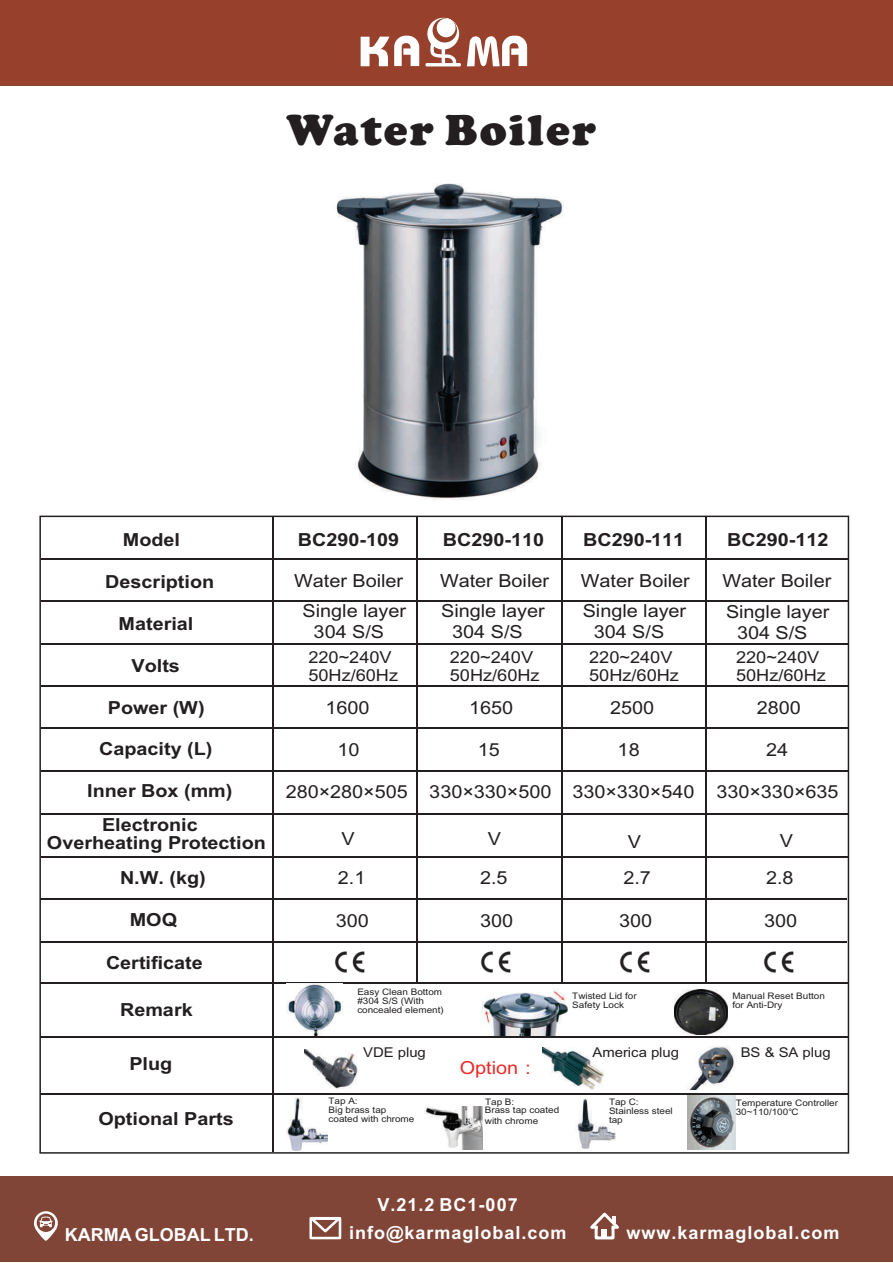
<style>
.page{position:relative;width:893px;height:1263px;background:#fff}
.page>*{position:absolute;margin:0;border:0;box-sizing:border-box;transform-origin:0 0}
.t1{font:900 45px "Cooper";letter-spacing:.05em;color:#231f20}
.t2{font:18px/21px "Arial Unicode MS";color:#231f20;scale:1.1 1}
.t3{font:700 18px/18px "Arial Unicode MS";color:#231f20;scale:1.1 1}
.t4{font:700 18px "Arial Unicode MS";letter-spacing:.055em;color:#fff}
.t5{font:700 18px "Arial Unicode MS";color:#fff}
.t6{font:18px "Arial Unicode MS";color:#ee2724;scale:1.1 1}
.t7{font:16.5px/18px "Arial Unicode MS";color:#231f20;scale:1.1 1}
.t8{font:13.5px "Arial Unicode MS";color:#231f20;scale:1.1 1}
.t9{font:9px/9px "Arial Unicode MS";color:#231f20;scale:1.1 1}
</style>
<div class="page">
<img style="left:336px;top:183px;width:228px;height:317px">
<svg style="left:39px;top:516px;width:810px;height:638px"></svg>
<hr style="left:41px;top:982px;width:807px;height:2px;background:#231f20">
<hr style="left:41px;top:1036px;width:807px;height:2px;background:#231f20">
<hr style="left:41px;top:1093px;width:807px;height:1px;background:#231f20">
<hr style="left:272px;top:516px;width:1px;height:635px;background:#231f20">
<hr style="left:417px;top:516px;width:1px;height:466px;background:#231f20">
<hr style="left:561px;top:517px;width:1px;height:465px;background:#231f20">
<hr style="left:705px;top:517px;width:2px;height:465px;background:#231f20">
<hr style="left:41px;top:558px;width:806px;height:1px;background:#231f20">
<hr style="left:41px;top:600px;width:806px;height:2px;background:#231f20">
<hr style="left:41px;top:643px;width:806px;height:1px;background:#231f20">
<hr style="left:41px;top:685px;width:806px;height:2px;background:#231f20">
<hr style="left:41px;top:728px;width:806px;height:1px;background:#231f20">
<hr style="left:41px;top:770px;width:806px;height:2px;background:#231f20">
<hr style="left:41px;top:813px;width:806px;height:1px;background:#231f20">
<hr style="left:41px;top:856px;width:806px;height:2px;background:#231f20">
<hr style="left:40px;top:898px;width:806px;height:2px;background:#231f20">
<hr style="left:40px;top:941px;width:806px;height:1px;background:#231f20">
<img style="left:332px;top:949px;width:40px;height:28px">
<img style="left:478px;top:949px;width:40px;height:28px">
<img style="left:617px;top:949px;width:40px;height:28px">
<img style="left:761px;top:949px;width:40px;height:28px">
<img style="left:683px;top:1042px;width:59px;height:48px">
<img style="left:304px;top:1049px;width:55px;height:41px">
<img style="left:543px;top:1047px;width:62px;height:44px">
<img style="left:286px;top:985px;width:56px;height:51px">
<img style="left:286px;top:984px;width:56px;height:1px">
<img style="left:286px;top:1097px;width:42px;height:54px">
<img style="left:425px;top:1106px;width:58px;height:43px">
<img style="left:575px;top:1098px;width:42px;height:53px">
<img style="left:687px;top:1096px;width:48px;height:53px">
<img style="left:483px;top:984px;width:85px;height:52px">
<img style="left:674px;top:989px;width:54px;height:45px">
<div style="left:0;top:0;width:893px;height:85px;background:#97402c"></div>
<svg style="left:361px;top:18px;width:166px;height:49px"></svg>
<div style="left:437px;top:19px;width:18px;height:18px;background:#fff;border-radius:50%"></div>
<div style="left:0;top:1176px;width:893px;height:86px;background:#814537"></div>
<div style="left:309px;top:1217px;width:32px;height:22px;border:3px solid #fff"></div>
<svg style="left:309px;top:1217px;width:33px;height:18px"></svg>
<div style="left:595px;top:1226px;width:19px;height:13px;border:3px solid #fff"></div>
<svg style="left:590px;top:1212px;width:29px;height:19px"></svg>
<div style="left:601px;top:1229px;width:6px;height:8px;background:#fff"></div>
<svg style="left:34px;top:1211px;width:24px;height:30px"></svg>
<h1 class="t1" style="left:287px;top:104px;width:311px">Water Boiler</h1>
<h2 class="t3" style="left:123px;top:531px;width:54px">Model</h2>
<h2 class="t3" style="left:105px;top:573px;width:101px">Description</h2>
<h2 class="t3" style="left:119px;top:615px;width:70px">Material</h2>
<h2 class="t3" style="left:132px;top:657px;width:46px">Volts</h2>
<h2 class="t3" style="left:108px;top:699px;width:90px">Power (W)</h2>
<h2 class="t3" style="left:99px;top:741px;width:105px">Capacity (L)</h2>
<h2 class="t3" style="left:87px;top:782px;width:134px">Inner Box (mm)</h2>
<h2 class="t3" style="left:47px;top:816px;width:201px;text-indent:55px">Electronic<br>Overheating Protection</h2>
<h2 class="t3" style="left:120px;top:869px;width:79px">N.W. (kg)</h2>
<h2 class="t3" style="left:130px;top:911px;width:45px">MOQ</h2>
<h2 class="t3" style="left:106px;top:954px;width:90px">Certificate</h2>
<h2 class="t3" style="left:120px;top:1001px;width:68px">Remark</h2>
<h2 class="t3" style="left:129px;top:1055px;width:41px">Plug</h2>
<h2 class="t3" style="left:98px;top:1110px;width:125px">Optional Parts</h2>
<h2 class="t3" style="left:298px;top:531px;width:94px">BC290-109</h2>
<h2 class="t3" style="left:443px;top:531px;width:94px">BC290-110</h2>
<h2 class="t3" style="left:583px;top:531px;width:94px">BC290-111</h2>
<h2 class="t3" style="left:727px;top:531px;width:94px">BC290-112</h2>
<h2 class="t2" style="left:294px;top:569px;width:101px">Water Boiler</h2>
<h2 class="t2" style="left:440px;top:569px;width:101px">Water Boiler</h2>
<h2 class="t2" style="left:581px;top:569px;width:101px">Water Boiler</h2>
<h2 class="t2" style="left:722px;top:569px;width:101px">Water Boiler</h2>
<h2 class="t2" style="left:314px;top:599px;width:86px;text-indent:-11px">Single layer<br>304 S/S</h2>
<h2 class="t2" style="left:452px;top:599px;width:86px;text-indent:-11px">Single layer<br>304 S/S</h2>
<h2 class="t2" style="left:594px;top:599px;width:86px;text-indent:-11px">Single layer<br>304 S/S</h2>
<h2 class="t2" style="left:737px;top:600px;width:86px;text-indent:-11px">Single layer<br>304 S/S</h2>
<h3 class="t7" style="left:308px;top:647px;width:83px">220~240V<br>50Hz/60Hz</h3>
<h3 class="t7" style="left:450px;top:647px;width:83px">220~240V<br>50Hz/60Hz</h3>
<h3 class="t7" style="left:589px;top:647px;width:83px">220~240V<br>50Hz/60Hz</h3>
<h3 class="t7" style="left:736px;top:647px;width:83px">220~240V<br>50Hz/60Hz</h3>
<h2 class="t2" style="left:326px;top:696px;width:42px">1600</h2>
<h2 class="t2" style="left:469px;top:696px;width:42px">1650</h2>
<h2 class="t2" style="left:610px;top:696px;width:42px">2500</h2>
<h2 class="t2" style="left:757px;top:696px;width:42px">2800</h2>
<h2 class="t2" style="left:338px;top:738px;width:22px">10</h2>
<h2 class="t2" style="left:478px;top:738px;width:22px">15</h2>
<h2 class="t2" style="left:618px;top:738px;width:22px">18</h2>
<h2 class="t2" style="left:286px;top:780px;width:504px">280×280×505 330×330×500 330×330×540 330×330×635</h2>
<h2 class="t2" style="left:766px;top:738px;width:22px">24</h2>
<h2 class="t2" style="left:341px;top:827px;width:14px">V</h2>
<h2 class="t2" style="left:488px;top:827px;width:14px">V</h2>
<h2 class="t2" style="left:628px;top:830px;width:14px">V</h2>
<h2 class="t2" style="left:780px;top:829px;width:14px">V</h2>
<h2 class="t2" style="left:338px;top:866px;width:27px">2.1</h2>
<h2 class="t2" style="left:480px;top:866px;width:27px">2.5</h2>
<h2 class="t2" style="left:623px;top:866px;width:27px">2.7</h2>
<h2 class="t2" style="left:766px;top:866px;width:27px">2.8</h2>
<h2 class="t2" style="left:336px;top:909px;width:32px">300</h2>
<h2 class="t2" style="left:480px;top:909px;width:32px">300</h2>
<h2 class="t2" style="left:619px;top:909px;width:32px">300</h2>
<h2 class="t2" style="left:764px;top:909px;width:32px">300</h2>
<p class="t9" style="left:357px;top:987px;width:80px">Easy Clean Bottom #304 S/S (With concealed element)</p>
<p class="t9" style="left:572px;top:991px;width:60px">Twisted Lid for<br>Safety Lock</p>
<p class="t9" style="left:732px;top:991px;width:86px">Manual Reset Button for Anti-Dry</p>
<h3 class="t8" style="left:363px;top:1042px;width:59px">VDE plug</h3>
<h3 class="t8" style="left:592px;top:1043px;width:80px">America plug</h3>
<h3 class="t8" style="left:741px;top:1043px;width:83px">BS &amp; SA plug</h3>
<p class="t9" style="left:485px;top:1097px;width:69px">Tap B:<br>Brass tap coated</p>
<p class="t9" style="left:485px;top:1116px;width:50px">with chrome</p>
<h2 class="t6" style="left:460px;top:1055px;width:73px">Option：</h2>
<p class="t9" style="left:329px;top:1096px;width:80px">Tap A:<br>Big brass tap coated with chrome</p>
<p class="t9" style="left:609px;top:1097px;width:60px">Tap C:<br>Stainless steel tap</p>
<p class="t9" style="left:736px;top:1097px;width:95px">Temperature Controller<br>30~110/100℃</p>
<h2 class="t4" style="left:378px;top:1191px;width:142px">V.21.2 BC1-007</h2>
<h2 class="t5" style="left:65px;top:1221px;width:191px">KARMA GLOBAL LTD.</h2>
<h2 class="t4" style="left:349px;top:1220px;width:219px">info@karmaglobal.com</h2>
<h2 class="t4" style="left:627px;top:1220px;width:214px">www.karmaglobal.com</h2>
</div>
